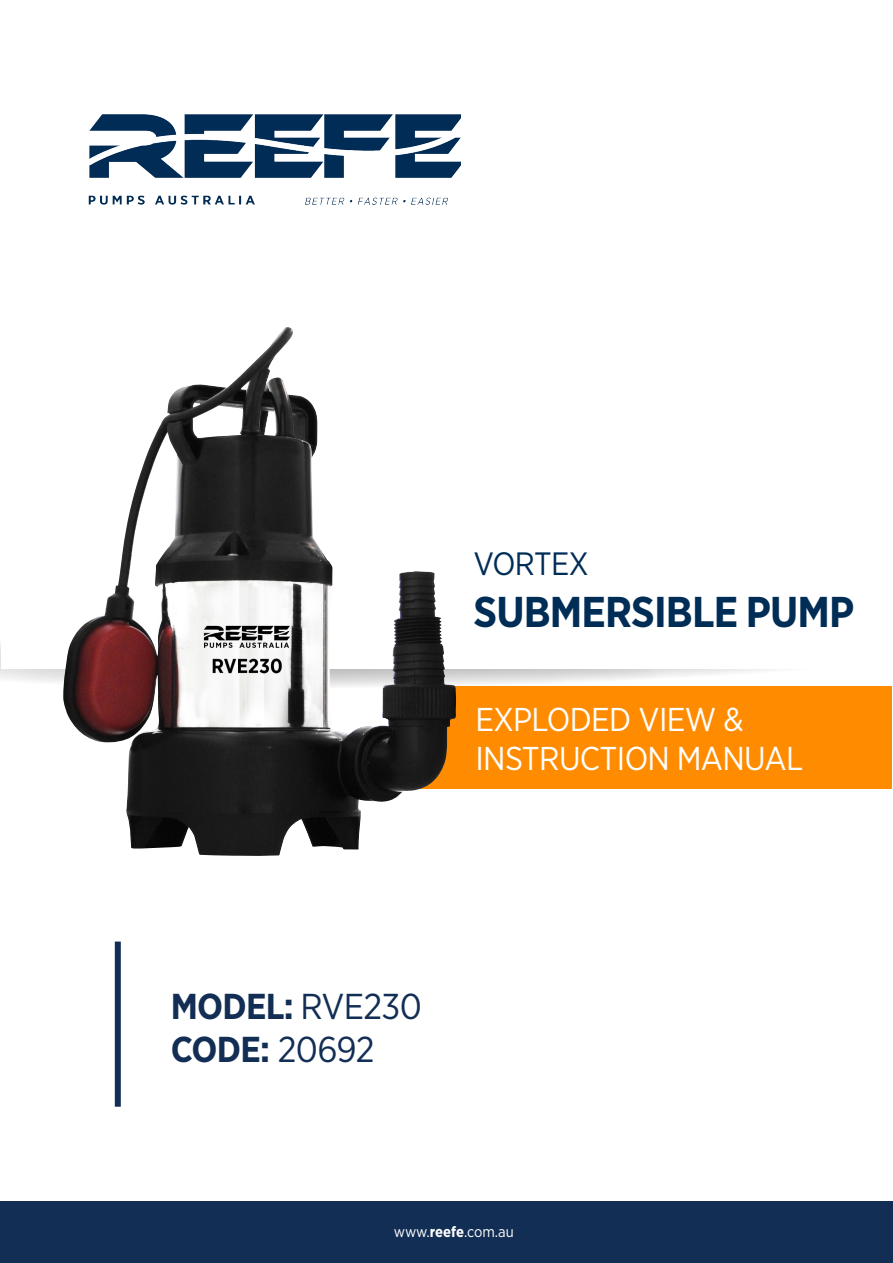
<style>
.page{position:relative;width:893px;height:1263px;background:#fff}
.page>*{position:absolute;margin:0;border:0;box-sizing:border-box;transform-origin:0 0}
.t1{font:700 43.05px "Gotham Narrow";letter-spacing:-.02em;color:#002d56}
.t2{font:700 36px "Gotham Narrow";letter-spacing:-.02em;color:#122e54}
.t3{font:33px "Gotham Narrow";letter-spacing:-.02em;color:#fff}
.t4{font:32.25px "Gotham Narrow";letter-spacing:-.02em;color:#002d56}
.t5{font:15px "Gotham Narrow";letter-spacing:-.015em;color:#fff}
.s1{font-weight:400}
.s2{font-weight:700}
</style>
<div class="page">
<div style="left:0;top:1201px;width:893px;height:62px;background:#122e54"></div>
<div style="left:398px;top:687px;width:494px;height:102px;background:#ff8c00"></div>
<svg style="left:0;top:643px;width:892px;height:50px"></svg>
<div style="left:1px;top:347px;width:892px;height:322px;background:#fff"></div>
<div style="left:115px;top:941px;width:6px;height:166px;background:#122e54"></div>
<img style="left:88px;top:114px;width:372px;height:91px">
<img style="left:63px;top:329px;width:369px;height:527px">
<p class="t4" style="left:474px;top:544px;width:116px">VORTEX</p>
<p class="t1" style="left:474px;top:584px;width:382px">SUBMERSIBLE PUMP</p>
<p class="t3" style="left:475px;top:698px;width:270px">EXPLODED VIEW &amp;</p>
<p class="t3" style="left:475px;top:738px;width:329px">INSTRUCTION MANUAL</p>
<p class="t2" style="left:171px;top:983px;width:253px">MODEL: <span class="s1">RVE230</span></p>
<p class="t2" style="left:171px;top:1026px;width:205px">CODE: <span class="s1">20692</span></p>
<p class="t5" style="left:394px;top:1223px;width:121px">www.<span class="s2">reefe</span>.com.au</p>
</div>
